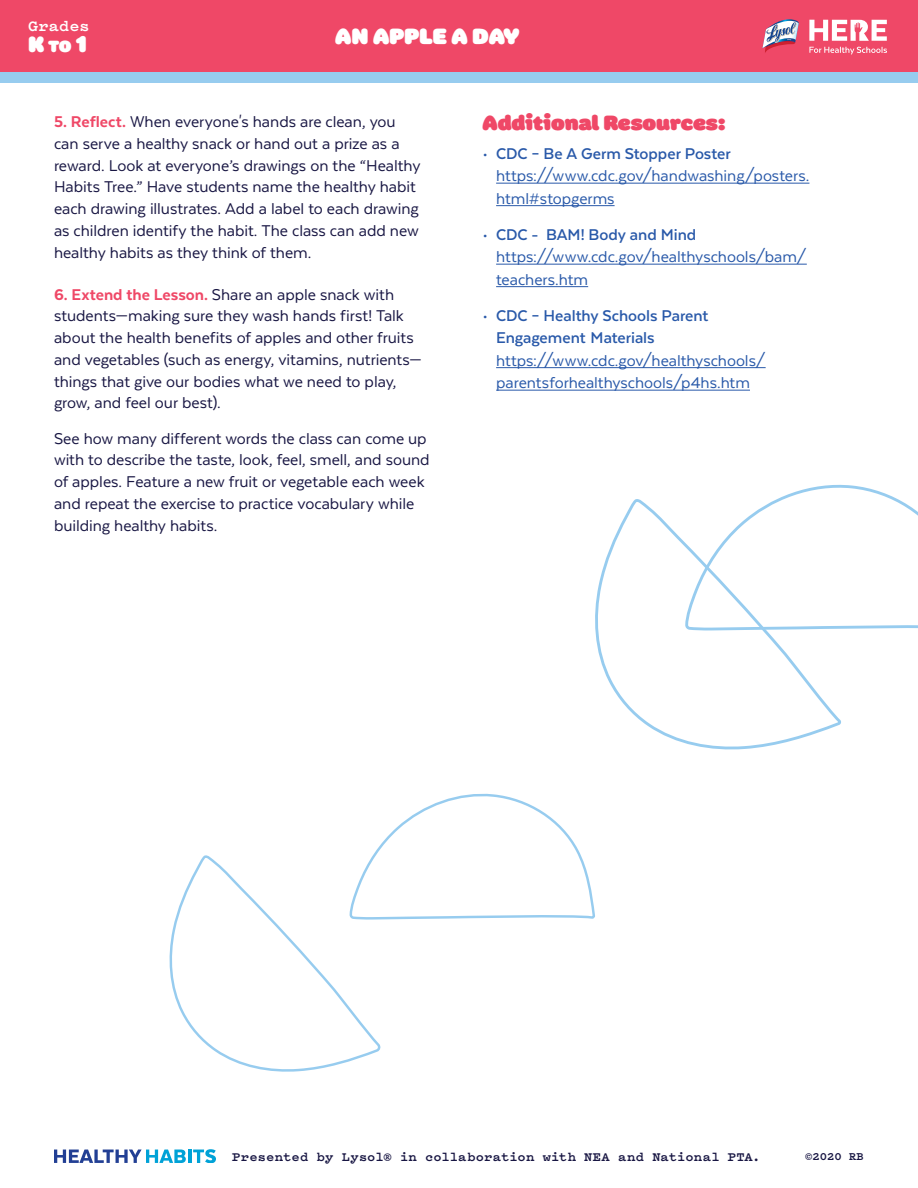
<style>
.page{position:relative;width:918px;height:1188px;background:#fff}
.page>*{position:absolute;margin:0;border:0;box-sizing:border-box;transform-origin:0 0}
.t1{font:22.5px "Colette Ultra Jumbo";color:#fff}
.t2{font:21px "Colette Ultra Jumbo";color:#ef4867}
.t3{font:18px/21.8px "Texta";letter-spacing:-.005em;color:#181643}
.t4{font:18px/22.5px "Texta";letter-spacing:-.005em;color:#2959a9}
.t5{font:700 18px/22.5px "Texta";letter-spacing:-.005em;color:#2959a9}
.t6{font:700 16.5px "Pitch";letter-spacing:.015em;color:#fff}
.t7{font:700 13.5px "Pitch";letter-spacing:.015em;color:#181643}
.t8{font:700 12px "Pitch";color:#181643}
.s1{font-size:16.5px}
.s2{font-weight:800;color:#ef4867}
.s3{font-weight:700}
.s4{font-weight:400}
</style>
<div class="page">
<div style="left:0;top:0;width:918px;height:74px;background:#ef4867"></div>
<svg style="left:809px;top:20px;width:78px;height:21px"></svg>
<svg style="left:809px;top:47px;width:78px;height:7px"></svg>
<svg style="left:762px;top:19px;width:37px;height:34px"></svg>
<div style="left:0;top:72px;width:918px;height:11px;background:#97ccef"></div>
<hr style="left:496px;top:183px;width:313px;height:1px;background:#2959a9">
<hr style="left:496px;top:205px;width:119px;height:1px;background:#2959a9">
<hr style="left:496px;top:264px;width:311px;height:1px;background:#2959a9">
<hr style="left:496px;top:286px;width:92px;height:1px;background:#2959a9">
<hr style="left:496px;top:367px;width:270px;height:1px;background:#2959a9">
<hr style="left:496px;top:390px;width:254px;height:1px;background:#2959a9">
<svg style="left:54px;top:1149px;width:162px;height:14px"></svg>
<svg style="left:595px;top:499px;width:246px;height:250px"></svg>
<svg style="left:684px;top:485px;width:234px;height:147px"></svg>
<svg style="left:373px;top:794px;width:222px;height:126px"></svg>
<svg style="left:170px;top:855px;width:212px;height:217px"></svg>
<p class="t6" style="left:28px;top:15px;width:63px">Grades</p>
<p class="t1" style="left:28px;top:27px;width:60px">K <span class="s1">TO</span> 1</p>
<p class="t1" style="left:335px;top:19px;width:185px">AN APPLE A DAY</p>
<p class="t3" style="left:54px;top:111px;width:368px"><span class="s2">5. Reflect.</span> When everyone's hands are clean, you can serve a healthy snack or hand out a prize as a reward. Look at everyone’s drawings on the “Healthy Habits Tree.” Have students name the healthy habit each drawing illustrates. Add a label to each drawing as children identify the habit. The class can add new healthy habits as they think of them.</p>
<p class="t3" style="left:54px;top:283px;width:370px"><span class="s2">6. Extend the Lesson.</span> Share an apple snack with students—making sure they wash hands first! Talk about the health benefits of apples and other fruits and vegetables (such as energy, vitamins, nutrients— things that give our bodies what we need to play, grow, and feel our best).</p>
<p class="t3" style="left:54px;top:427px;width:377px">See how many different words the class can come up with to describe the taste, look, feel, smell, and sound of apples. Feature a new fruit or vegetable each week and repeat the exercise to practice vocabulary while building healthy habits.</p>
<p class="t2" style="left:483px;top:106px;width:245px">Additional Resources:</p>
<p class="t4" style="left:496px;top:142px;width:315px;text-indent:-14px">• <span class="s3">CDC – Be A Germ Stopper Poster </span>https://www.cdc.gov/handwashing/posters. html#stopgerms</p>
<p class="t4" style="left:496px;top:223px;width:312px;text-indent:-14px">• <span class="s3">CDC - BAM! Body and Mind </span>https://www.cdc.gov/healthyschools/bam/ teachers.htm</p>
<p class="t5" style="left:496px;top:304px;width:214px;text-indent:-14px"><span class="s4">•</span> CDC – Healthy Schools Parent<br>Engagement Materials</p>
<p class="t4" style="left:496px;top:349px;width:271px">https://www.cdc.gov/healthyschools/ parentsforhealthyschools/p4hs.htm</p>
<p class="t7" style="left:232px;top:1147px;width:530px">Presented by Lysol® in collaboration with NEA and National PTA.</p>
<p class="t8" style="left:805px;top:1148px;width:60px">©2020 RB</p>
</div>
